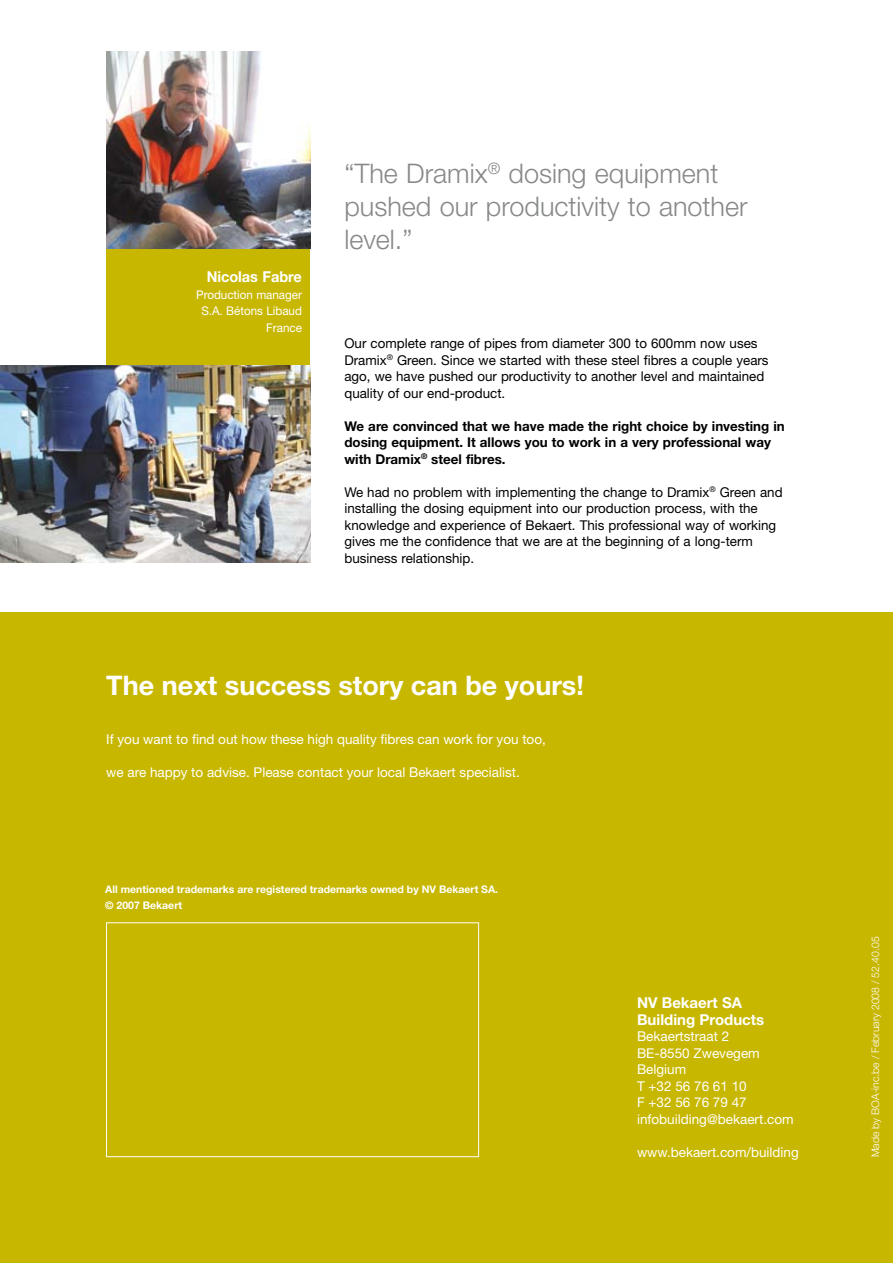
<style>
.page{position:relative;width:893px;height:1263px;background:#fff}
.page>*{position:absolute;margin:0;border:0;box-sizing:border-box;transform-origin:0 0}
.t1{font:300 27px/33px "Helvetica Neue LT Std";color:#87888a}
.t2{font:700 27px "Helvetica Neue LT Std";color:#fff}
.t3{font:700 15px/16.5px "Helvetica Neue LT Std";color:#fff}
.t4{font:13.5px/16.5px "Helvetica Neue LT Std";color:#000}
.t5{font:13.5px/16.5px "Helvetica Neue LT Std";color:#fff}
.t6{font:700 13.5px/16.5px "Helvetica Neue LT Std";color:#000}
.t7{font:12px/16.5px "Helvetica Neue LT Std";letter-spacing:-.005em;color:#fff;text-align:right}
.t8{font:700 10.5px/16.5px "Helvetica Neue LT Std";color:#fff}
.t9{font:300 10.5px "Helvetica Neue LT Std";color:#fff}
</style>
<div class="page">
<div style="left:0;top:612px;width:893px;height:651px;background:#c8b700"></div>
<div style="left:106px;top:922px;width:373px;height:235px;border:1px solid #fff"></div>
<div style="left:106px;top:216px;width:204px;height:150px;background:#c8b700"></div>
<img style="left:106px;top:51px;width:204px;height:198px">
<img style="left:0;top:365px;width:310px;height:198px">
<p class="t3" style="left:207px;top:268px;width:97px">Nicolas Fabre</p>
<p class="t7" style="left:196px;top:286px;width:107px">Production manager<br>S.A. Bétons Libaud<br>France</p>
<h1 class="t1" style="left:344px;top:156px;width:405px">“The Dramix<sup>®</sup> dosing equipment pushed our productivity to another level.”</h1>
<p class="t4" style="left:344px;top:335px;width:426px">Our complete range of pipes from diameter 300 to 600mm now uses Dramix<sup>®</sup> Green. Since we started with these steel fibres a couple years ago, we have pushed our productivity to another level and maintained quality of our end-product.</p>
<p class="t6" style="left:344px;top:417px;width:442px">We are convinced that we have made the right choice by investing in dosing equipment. It allows you to work in a very professional way with Dramix<sup>®</sup> steel fibres.</p>
<p class="t4" style="left:344px;top:483px;width:440px">We had no problem with implementing the change to Dramix<sup>®</sup> Green and installing the dosing equipment into our production process, with the knowledge and experience of Bekaert. This professional way of working gives me the confidence that we are at the beginning of a long-term business relationship.</p>
<h1 class="t2" style="left:106px;top:668px;width:479px">The next success story can be yours!</h1>
<p class="t5" style="left:106px;top:731px;width:441px">If you want to find out how these high quality fibres can work for you too,</p>
<p class="t5" style="left:106px;top:764px;width:415px">we are happy to advise. Please contact your local Bekaert specialist.</p>
<p class="t8" style="left:105px;top:880px;width:394px">All mentioned trademarks are registered trademarks owned by NV Bekaert SA. © 2007 Bekaert</p>
<p class="t3" style="left:637px;top:994px;width:129px">NV Bekaert SA<br>Building Products</p>
<p class="t5" style="left:637px;top:1028px;width:158px">Bekaertstraat 2<br>BE-8550 Zwevegem<br>Belgium<br>T +32 56 76 61 10<br>F +32 56 76 79 47 infobuilding@bekaert.com</p>
<p class="t5" style="left:637px;top:1143px;width:163px">www.bekaert.com/building</p>
<p class="t9" style="left:869px;top:1157px;width:222px;rotate:-90deg">Made by BOA-inc.be / February 2008 / 52.40.05</p>
</div>
